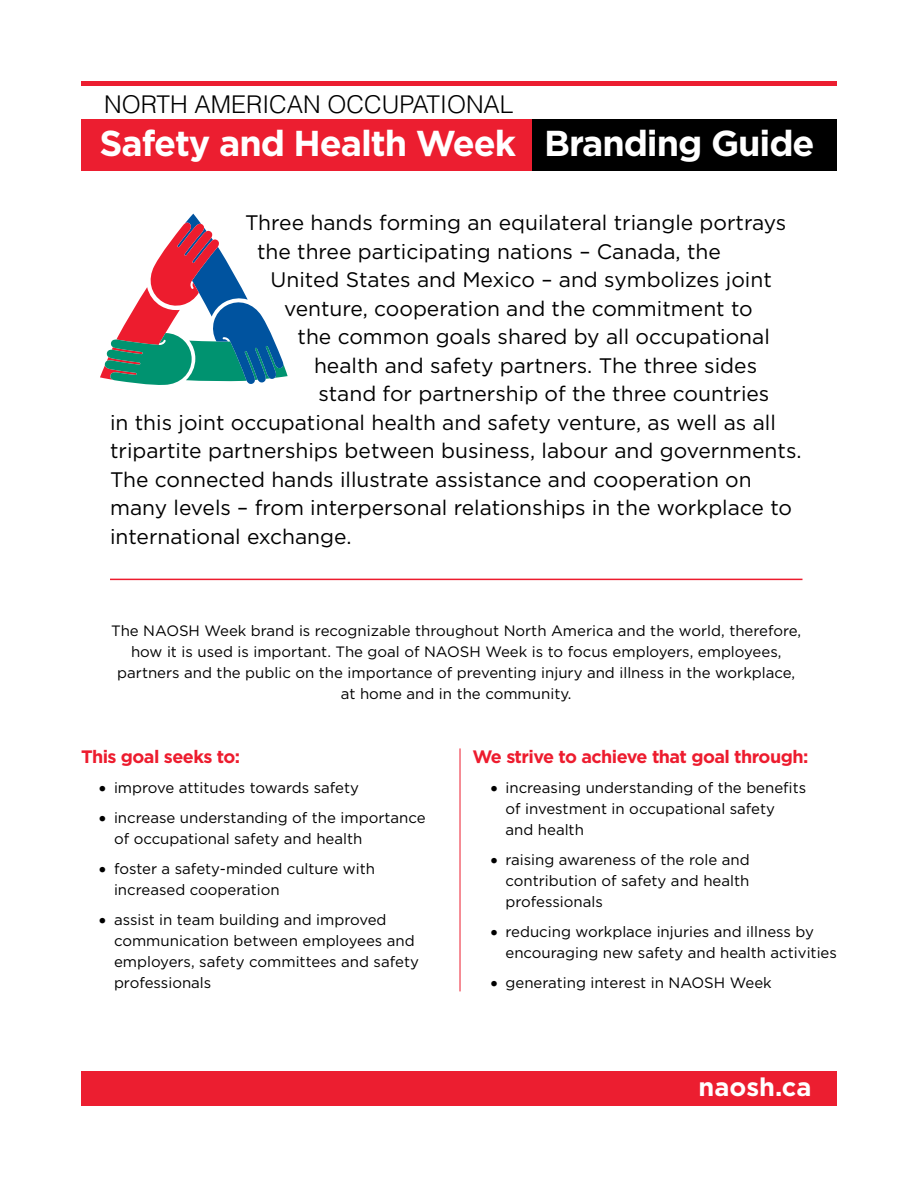
<style>
.page{position:relative;width:918px;height:1188px;background:#fff}
.page>*{position:absolute;margin:0;border:0;box-sizing:border-box;transform-origin:0 0}
.t1{font:700 36px "Gotham";letter-spacing:-.03em;color:#fff}
.t2{font:700 25.5px "Gotham";color:#fff}
.t3{font:300 24.45px "Helvetica";color:#000}
.intro{font:21px "Gotham";color:#000}
.t4{font:700 18px "Gotham";letter-spacing:-.03em;color:#ed1c2e}
.body{font:15px/21px "Gotham";color:#000}
.bullets{font:15px/21px "Gotham";color:#000}
.s1{font-size:21px}
</style>
<div class="page">
<div style="left:524px;top:119px;width:313px;height:52px;background:#000"></div>
<div style="left:81px;top:119px;width:450px;height:52px;background:#ec1e30"></div>
<div style="left:81px;top:81px;width:756px;height:5px;background:#ec1e30"></div>
<div style="left:81px;top:1071px;width:756px;height:35px;background:#ec1e30"></div>
<svg style="left:100px;top:214px;width:188px;height:171px"></svg>
<hr style="left:110px;top:579px;width:692px;height:1px;background:#ed1c2e">
<hr style="left:460px;top:748px;width:1px;height:243px;background:#ed1c2e">
<p class="t3" style="left:104px;top:89px;width:411px">NORTH AMERICAN OCCUPATIONAL</p>
<p class="t1" style="left:100px;top:120px;width:717px">Safety and Health Week Branding Guide</p>
<p class="intro" style="left:245px;top:210px;width:543px">Three hands forming an equilateral triangle portrays</p>
<p class="intro" style="left:257px;top:238px;width:465px">the three participating nations – Canada, the</p>
<p class="intro" style="left:271px;top:267px;width:503px">United States and Mexico – and symbolizes joint</p>
<p class="intro" style="left:284px;top:295px;width:470px">venture, cooperation and the commitment to</p>
<p class="intro" style="left:298px;top:324px;width:474px">the common goals shared by all occupational</p>
<p class="intro" style="left:314px;top:352px;width:445px">health and safety partners. The three sides</p>
<p class="intro" style="left:319px;top:381px;width:452px">stand for partnership of the three countries</p>
<p class="intro" style="left:110px;top:409px;width:667px">in this joint occupational health and safety venture, as well as all</p>
<p class="intro" style="left:110px;top:438px;width:693px">tripartite partnerships between business, labour and governments.</p>
<p class="intro" style="left:110px;top:466px;width:643px">The connected hands illustrate assistance and cooperation on</p>
<p class="intro" style="left:110px;top:495px;width:684px">many levels – from interpersonal relationships in the workplace to</p>
<p class="intro" style="left:110px;top:523px;width:243px">international exchange.</p>
<p class="body" style="left:111px;top:619px;width:692px;text-align:center">The NAOSH Week brand is recognizable throughout North America and the world, therefore, how it is used is important. The goal of NAOSH Week is to focus employers, employees, partners and the public on the importance of preventing injury and illness in the workplace, at home and in the community.</p>
<h1 class="t4" style="left:81px;top:745px;width:161px">This goal seeks to:</h1>
<p class="body" style="left:98px;top:777px;width:263px"><span class="s1">•</span> improve attitudes towards safety</p>
<p class="body" style="left:114px;top:807px;width:313px;text-indent:-16px"><span class="s1">•</span> increase understanding of the importance of occupational safety and health</p>
<p class="body" style="left:114px;top:858px;width:263px;text-indent:-16px"><span class="s1">•</span> foster a safety-minded culture with increased cooperation</p>
<p class="body" style="left:114px;top:909px;width:306px;text-indent:-16px"><span class="s1">•</span> assist in team building and improved communication between employees and employers, safety committees and safety professionals</p>
<h1 class="t4" style="left:472px;top:745px;width:337px">We strive to achieve that goal through:</h1>
<p class="bullets" style="left:506px;top:777px;width:302px;text-indent:-16px"><span class="s1">•</span> increasing understanding of the benefits of investment in occupational safety and health</p>
<p class="bullets" style="left:506px;top:849px;width:246px;text-align:justify;text-indent:-16px"><span class="s1">•</span> raising awareness of the role and contribution of safety and health professionals</p>
<p class="bullets" style="left:506px;top:921px;width:333px;text-indent:-16px"><span class="s1">•</span> reducing workplace injuries and illness by encouraging new safety and health activities</p>
<p class="bullets" style="left:489px;top:972px;width:284px"><span class="s1">•</span> generating interest in NAOSH Week</p>
<p class="t2" style="left:699px;top:1070px;width:115px">naosh.ca</p>
</div>
